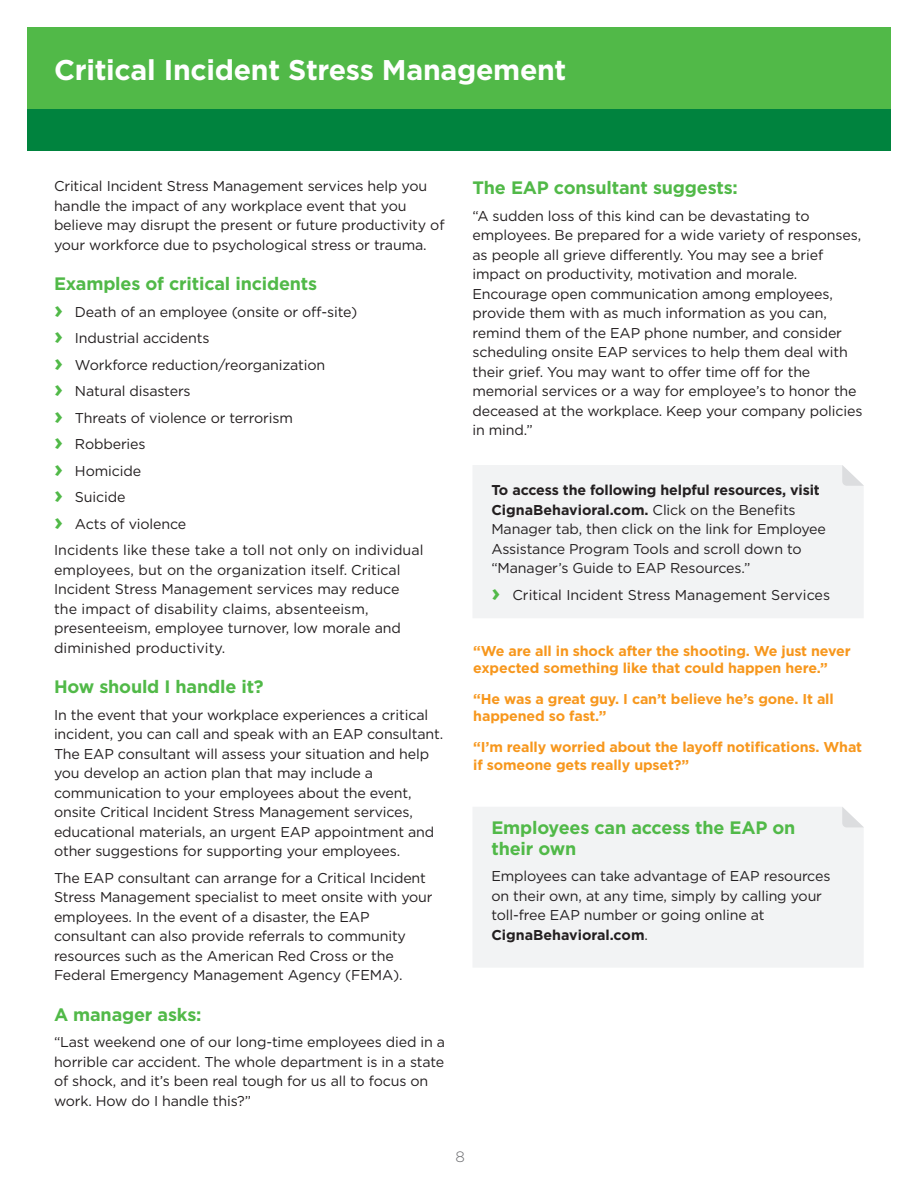
<style>
.page{position:relative;width:918px;height:1188px;background:#fff}
.page>*{position:absolute;margin:0;border:0;box-sizing:border-box;transform-origin:0 0}
.G-Subhead-color{font:700 28.5px "Gotham";letter-spacing:-.01em;color:#fff}
.Subhead_body_bold_12{font:700 18px/21px "Gotham";letter-spacing:-.01em;color:#51b948}
.t1{font:300 15px "Gotham";color:#6c6d70}
.Body_copy__book_9_5{font:14.25px/19.5px "Gotham";letter-spacing:-.01em;color:#231f20}
.A-Eyebrow{font:700 14.25px/17.1px "Gotham";letter-spacing:-.01em;color:#f7971d}
.Bullet_copy_book_9_5{font:14.25px "Gotham";letter-spacing:-.01em;color:#231f20}
.s1{font-weight:700;font-size:24px;color:#51b948}
.s2{font-weight:700}
</style>
<div class="page">
<div style="left:27px;top:27px;width:864px;height:121px;background:#51b948"></div>
<div style="left:27px;top:109px;width:864px;height:41px;background:#00833e"></div>
<div style="left:473px;top:465px;width:390px;height:153px;background:#f2f3f4"></div>
<svg style="left:842px;top:465px;width:22px;height:21px"></svg>
<div style="left:473px;top:807px;width:391px;height:160px;background:#f2f3f4"></div>
<svg style="left:842px;top:807px;width:22px;height:20px"></svg>
<p class="G-Subhead-color" style="left:54px;top:51px;width:514px">Critical Incident Stress Management</p>
<p class="Body_copy__book_9_5" style="left:54px;top:176px;width:392px">Critical Incident Stress Management services help you handle the impact of any workplace event that you believe may disrupt the present or future productivity of your workforce due to psychological stress or trauma.</p>
<p class="Subhead_body_bold_12" style="left:54px;top:273px;width:265px">Examples of critical incidents</p>
<p class="Bullet_copy_book_9_5" style="left:54px;top:302px;width:305px"><span class="s1">›</span> Death of an employee (onsite or off-site)</p>
<p class="Bullet_copy_book_9_5" style="left:54px;top:329px;width:157px"><span class="s1">›</span> Industrial accidents</p>
<p class="Bullet_copy_book_9_5" style="left:54px;top:355px;width:273px"><span class="s1">›</span> Workforce reduction/reorganization</p>
<p class="Bullet_copy_book_9_5" style="left:54px;top:382px;width:138px"><span class="s1">›</span> Natural disasters</p>
<p class="Bullet_copy_book_9_5" style="left:54px;top:409px;width:241px"><span class="s1">›</span> Threats of violence or terrorism</p>
<p class="Bullet_copy_book_9_5" style="left:54px;top:435px;width:93px"><span class="s1">›</span> Robberies</p>
<p class="Bullet_copy_book_9_5" style="left:54px;top:462px;width:89px"><span class="s1">›</span> Homicide</p>
<p class="Bullet_copy_book_9_5" style="left:54px;top:488px;width:73px"><span class="s1">›</span> Suicide</p>
<p class="Bullet_copy_book_9_5" style="left:54px;top:515px;width:134px"><span class="s1">›</span> Acts of violence</p>
<p class="Body_copy__book_9_5" style="left:54px;top:540px;width:371px">Incidents like these take a toll not only on individual employees, but on the organization itself. Critical Incident Stress Management services may reduce the impact of disability claims, absenteeism, presenteeism, employee turnover, low morale and diminished productivity.</p>
<p class="Subhead_body_bold_12" style="left:54px;top:676px;width:211px">How should I handle it?</p>
<p class="Body_copy__book_9_5" style="left:54px;top:705px;width:391px">In the event that your workplace experiences a critical incident, you can call and speak with an EAP consultant.<br>The EAP consultant will assess your situation and help you develop an action plan that may include a communication to your employees about the event, onsite Critical Incident Stress Management services, educational materials, an urgent EAP appointment and other suggestions for supporting your employees.</p>
<p class="Body_copy__book_9_5" style="left:54px;top:868px;width:380px">The EAP consultant can arrange for a Critical Incident Stress Management specialist to meet onsite with your employees. In the event of a disaster, the EAP consultant can also provide referrals to community resources such as the American Red Cross or the Federal Emergency Management Agency (FEMA).</p>
<p class="Subhead_body_bold_12" style="left:54px;top:1004px;width:149px">A manager asks:</p>
<p class="Body_copy__book_9_5" style="left:54px;top:1032px;width:393px">“Last weekend one of our long-time employees died in a horrible car accident. The whole department is in a state of shock, and it’s been real tough for us all to focus on work. How do I handle this?”</p>
<p class="Subhead_body_bold_12" style="left:472px;top:177px;width:267px">The EAP consultant suggests:</p>
<p class="Body_copy__book_9_5" style="left:472px;top:206px;width:391px">“A sudden loss of this kind can be devastating to employees. Be prepared for a wide variety of responses, as people all grieve differently. You may see a brief impact on productivity, motivation and morale.<br>Encourage open communication among employees, provide them with as much information as you can, remind them of the EAP phone number, and consider scheduling onsite EAP services to help them deal with their grief. You may want to offer time off for the memorial services or a way for employee’s to honor the deceased at the workplace. Keep your company policies in mind.”</p>
<p class="Body_copy__book_9_5" style="left:491px;top:480px;width:336px"><span class="s2">To access the following helpful resources, visit CignaBehavioral.com.</span> Click on the Benefits Manager tab, then click on the link for Employee Assistance Program Tools and scroll down to “Manager’s Guide to EAP Resources.”</p>
<p class="Bullet_copy_book_9_5" style="left:491px;top:586px;width:340px"><span class="s1">›</span> Critical Incident Stress Management Services</p>
<p class="A-Eyebrow" style="left:473px;top:642px;width:379px">“We are all in shock after the shooting. We just never expected something like that could happen here.”</p>
<p class="A-Eyebrow" style="left:473px;top:691px;width:362px">“He was a great guy. I can’t believe he’s gone. It all happened so fast.”</p>
<p class="A-Eyebrow" style="left:473px;top:739px;width:390px">“I’m really worried about the layoff notifications. What if someone gets really upset?”</p>
<p class="Subhead_body_bold_12" style="left:491px;top:817px;width:306px">Employees can access the EAP on their own</p>
<p class="Body_copy__book_9_5" style="left:491px;top:866px;width:341px">Employees can take advantage of EAP resources on their own, at any time, simply by calling your toll-free EAP number or going online at <span class="s2">CignaBehavioral.com</span>.</p>
<p class="t1" style="left:455px;top:1147px;width:11px">8</p>
</div>
